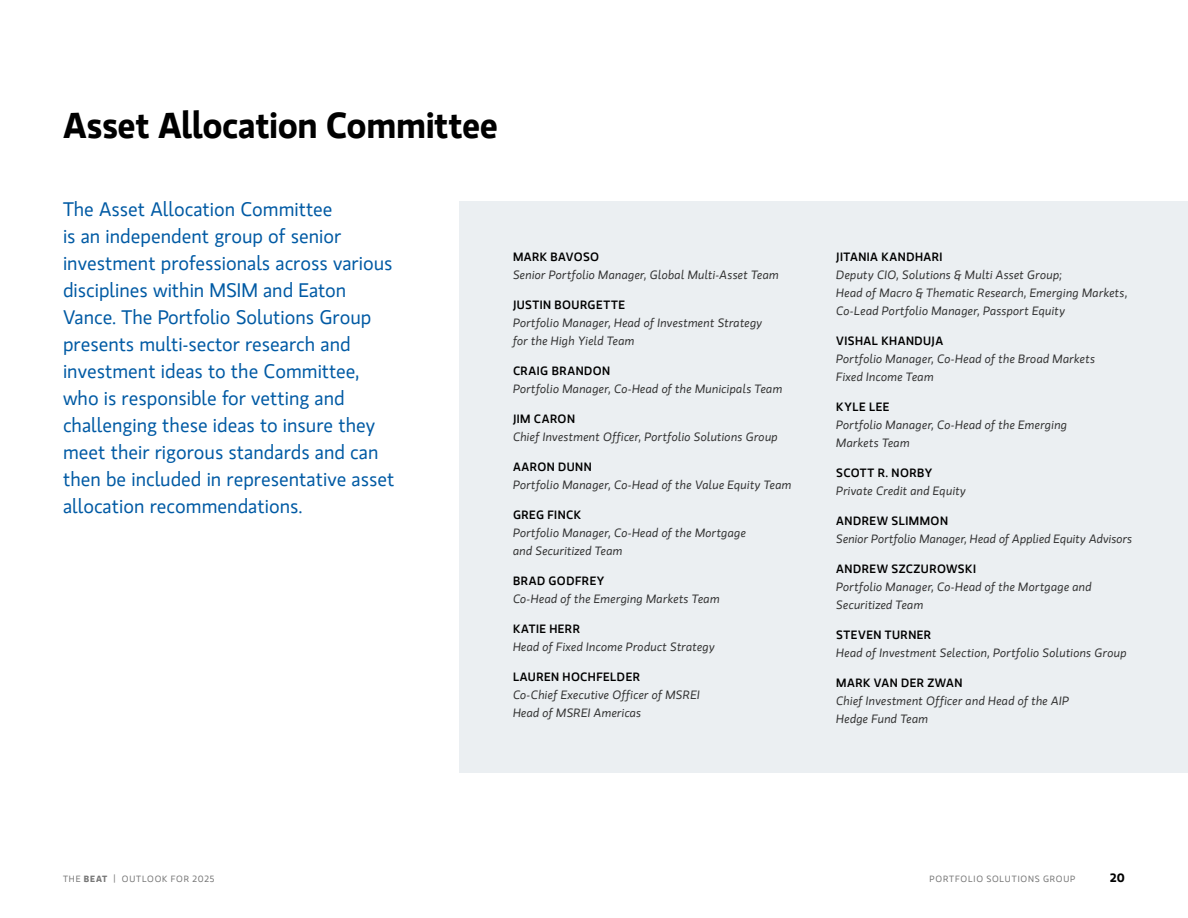
<style>
.page{position:relative;width:1188px;height:918px;background:#fff}
.page>*{position:absolute;margin:0;border:0;box-sizing:border-box;transform-origin:0 0}
.t1{font:700 36px "MS Gloriola II Std";letter-spacing:-.015em;color:#000}
.t2{font:19.5px/27px "MS Gloriola II Std";color:#005aa4}
.t3{font:italic 12px/18px "MS Gloriola II Std";letter-spacing:.015em;color:#333}
.t4{font:500 12px "MS Gloriola II Std";letter-spacing:.04em;color:#000}
.t5{font:700 12px "MS Gloriola II Std";color:#000}
.t6{font:9px "MS Gloriola II Std";letter-spacing:.09em;color:#767676}
.s1{font-weight:700}
</style>
<div class="page">
<div style="left:459px;top:201px;width:729px;height:571px;background:#ebeff2"></div>
<h1 class="t1" style="left:63px;top:100px;width:437px">Asset Allocation Committee</h1>
<p class="t2" style="left:63px;top:195px;width:333px">The Asset Allocation Committee<br>is an independent group of senior investment professionals across various disciplines within MSIM and Eaton Vance. The Portfolio Solutions Group presents multi-sector research and investment ideas to the Committee, who is responsible for vetting and challenging these ideas to insure they meet their rigorous standards and can then be included in representative asset allocation recommendations.</p>
<p class="t4" style="left:513px;top:248px;width:88px">MARK BAVOSO</p>
<p class="t3" style="left:513px;top:266px;width:267px">Senior Portfolio Manager, Global Multi-Asset Team</p>
<p class="t4" style="left:513px;top:296px;width:113px">JUSTIN BOURGETTE</p>
<p class="t3" style="left:513px;top:314px;width:251px">Portfolio Manager, Head of Investment Strategy for the High Yield Team</p>
<p class="t4" style="left:513px;top:362px;width:99px">CRAIG BRANDON</p>
<p class="t3" style="left:513px;top:380px;width:271px">Portfolio Manager, Co-Head of the Municipals Team</p>
<p class="t4" style="left:513px;top:410px;width:64px">JIM CARON</p>
<p class="t3" style="left:513px;top:428px;width:266px">Chief Investment Officer, Portfolio Solutions Group</p>
<p class="t4" style="left:513px;top:458px;width:80px">AARON DUNN</p>
<p class="t3" style="left:513px;top:476px;width:280px">Portfolio Manager, Co-Head of the Value Equity Team</p>
<p class="t4" style="left:513px;top:506px;width:70px">GREG FINCK</p>
<p class="t3" style="left:513px;top:524px;width:235px">Portfolio Manager, Co-Head of the Mortgage and Securitized Team</p>
<p class="t4" style="left:513px;top:572px;width:93px">BRAD GODFREY</p>
<p class="t3" style="left:513px;top:590px;width:208px">Co-Head of the Emerging Markets Team</p>
<p class="t4" style="left:513px;top:620px;width:69px">KATIE HERR</p>
<p class="t3" style="left:513px;top:638px;width:203px">Head of Fixed Income Product Strategy</p>
<p class="t4" style="left:513px;top:668px;width:129px">LAUREN HOCHFELDER</p>
<p class="t3" style="left:513px;top:686px;width:188px">Co-Chief Executive Officer of MSREI<br>Head of MSREI Americas</p>
<p class="t4" style="left:836px;top:248px;width:108px">JITANIA KANDHARI</p>
<p class="t3" style="left:836px;top:266px;width:293px">Deputy CIO, Solutions &amp; Multi Asset Group;<br>Head of Macro &amp; Thematic Research, Emerging Markets,<br>Co-Lead Portfolio Manager, Passport Equity</p>
<p class="t4" style="left:836px;top:332px;width:108px">VISHAL KHANDUJA</p>
<p class="t3" style="left:836px;top:350px;width:260px">Portfolio Manager, Co-Head of the Broad Markets<br>Fixed Income Team</p>
<p class="t4" style="left:836px;top:398px;width:55px">KYLE LEE</p>
<p class="t3" style="left:836px;top:416px;width:233px">Portfolio Manager, Co-Head of the Emerging<br>Markets Team</p>
<p class="t4" style="left:836px;top:464px;width:97px">SCOTT R. NORBY</p>
<p class="t3" style="left:836px;top:482px;width:131px">Private Credit and Equity</p>
<p class="t4" style="left:836px;top:512px;width:113px">ANDREW SLIMMON</p>
<p class="t3" style="left:836px;top:530px;width:298px">Senior Portfolio Manager, Head of Applied Equity Advisors</p>
<p class="t4" style="left:836px;top:560px;width:141px">ANDREW SZCZUROWSKI</p>
<p class="t3" style="left:836px;top:578px;width:257px">Portfolio Manager, Co-Head of the Mortgage and<br>Securitized Team</p>
<p class="t4" style="left:836px;top:626px;width:97px">STEVEN TURNER</p>
<p class="t3" style="left:836px;top:644px;width:292px">Head of Investment Selection, Portfolio Solutions Group</p>
<p class="t4" style="left:836px;top:674px;width:128px">MARK VAN DER ZWAN</p>
<p class="t3" style="left:836px;top:692px;width:234px">Chief Investment Officer and Head of the AIP<br>Hedge Fund Team</p>
<p class="t6" style="left:63px;top:873px;width:153px">THE <span class="s1">BEAT</span> | OUTLOOK FOR 2025</p>
<p class="t6" style="left:930px;top:873px;width:147px">PORTFOLIO SOLUTIONS GROUP</p>
<p class="t5" style="left:1110px;top:869px;width:16px">20</p>
</div>
